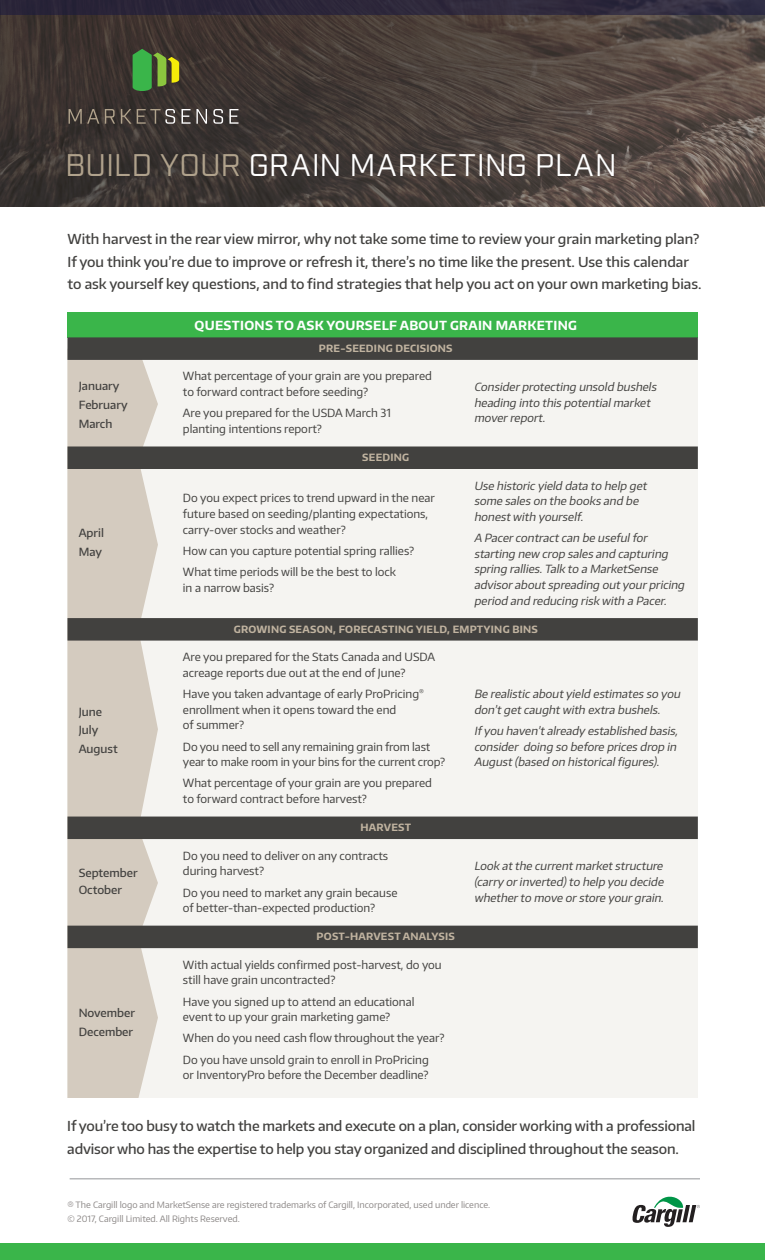
<style>
.page{position:relative;width:765px;height:1260px;background:#fff}
.page>*{position:absolute;margin:0;border:0;box-sizing:border-box;transform-origin:0 0}
.t1{font:31.25px "Industry";letter-spacing:.01em;color:#fff}
.t2{font:500 13.75px/22.5px "Encode Sans";letter-spacing:-.01em;color:#42413f}
.t3{font:700 12.5px "Encode Sans";letter-spacing:.025em;color:#fff}
.copy{font:11.25px/15.6px "Encode Sans";color:#42413f}
.copy-2{font:italic 11.25px/15.6px "Encode Sans";color:#42413f}
.months{font:500 11.25px "Encode Sans";color:#42413f}
.t4{font:700 10px "Encode Sans";letter-spacing:.025em;color:#c0b3a0}
.t5{font:8.75px/13.8px "Encode Sans";color:#8e8a89}
.s1{color:#b0a28c}
</style>
<div class="page">
<img style="left:0;top:15px;width:765px;height:192px">
<svg style="left:69px;top:109px;width:30px;height:15px"></svg>
<svg style="left:105px;top:109px;width:10px;height:15px"></svg>
<svg style="left:121px;top:109px;width:10px;height:15px"></svg>
<svg style="left:137px;top:109px;width:38px;height:15px"></svg>
<svg style="left:182px;top:109px;width:25px;height:15px"></svg>
<svg style="left:213px;top:109px;width:10px;height:15px"></svg>
<svg style="left:229px;top:109px;width:9px;height:15px"></svg>
<svg style="left:133px;top:49px;width:46px;height:42px;background:#578937"></svg>
<div style="left:0;top:0;width:765px;height:15px;background:#2d273a"></div>
<div style="left:0;top:1244px;width:765px;height:16px;background:#3ab54a"></div>
<svg style="left:632px;top:1197px;width:68px;height:30px"></svg>
<div style="left:67px;top:312px;width:631px;height:786px;background:#f5f4f1"></div>
<svg style="left:68px;top:948px;width:90px;height:150px;background:#d6cec3"></svg>
<div style="left:68px;top:312px;width:630px;height:25px;background:#3ab54a"></div>
<svg style="left:68px;top:337px;width:630px;height:611px"></svg>
<hr style="left:70px;top:1179px;width:630px;height:1px;background:#939598">
<p class="t1" style="left:65px;top:147px;width:553px"><span class="s1">BUILD YOUR</span> GRAIN MARKETING PLAN</p>
<p class="t2" style="left:68px;top:227px;width:636px">With harvest in the rear view mirror, why not take some time to review your grain marketing plan?<br>If you think you’re due to improve or refresh it, there’s no time like the present. Use this calendar to ask yourself key questions, and to find strategies that help you act on your own marketing bias.</p>
<p class="t3" style="left:195px;top:317px;width:384px">QUESTIONS TO ASK YOURSELF ABOUT GRAIN MARKETING</p>
<p class="t4" style="left:319px;top:342px;width:135px">PRE-SEEDING DECISIONS</p>
<p class="months" style="left:79px;top:379px;width:42px">January</p>
<p class="months" style="left:79px;top:397px;width:50px">February</p>
<p class="months" style="left:79px;top:416px;width:35px">March</p>
<p class="copy" style="left:183px;top:368px;width:251px">What percentage of your grain are you prepared to forward contract before seeding?</p>
<p class="copy" style="left:183px;top:405px;width:210px">Are you prepared for the USDA March 31 planting intentions report?</p>
<p class="copy-2" style="left:474px;top:379px;width:186px">Considerprotecting unsold bushels heading into this potentialmarket moverreport.</p>
<p class="months" style="left:79px;top:526px;width:27px">April</p>
<p class="months" style="left:79px;top:544px;width:25px">May</p>
<p class="months" style="left:79px;top:704px;width:25px">June</p>
<p class="months" style="left:79px;top:723px;width:21px">July</p>
<p class="months" style="left:79px;top:742px;width:40px">August</p>
<p class="months" style="left:79px;top:865px;width:61px">September</p>
<p class="months" style="left:79px;top:882px;width:45px">October</p>
<p class="t4" style="left:362px;top:451px;width:48px">SEEDING</p>
<p class="copy-2" style="left:474px;top:477px;width:177px">Use historic yield data to help get some sales on the books and be honestwith yourself.</p>
<p class="copy-2" style="left:474px;top:530px;width:214px">A Pacercontractcan be usefulfor starting new crop sales and capturing spring rallies.Talk to a MarketSense advisoraboutspreading outyourpricing period and reducing risk with a Pacer.</p>
<p class="t4" style="left:234px;top:623px;width:306px">GROWING SEASON, FORECASTING YIELD, EMPTYING BINS</p>
<p class="copy" style="left:183px;top:490px;width:254px">Do you expect prices to trend upward in the near future based on seeding/planting expectations, carry-over stocks and weather?</p>
<p class="copy" style="left:183px;top:543px;width:233px">How can you capture potential spring rallies?</p>
<p class="copy" style="left:183px;top:564px;width:215px">What time periods will be the best to lock in a narrow basis?</p>
<p class="copy" style="left:183px;top:649px;width:254px">Are you prepared for the Stats Canada and USDA acreage reports due out at the end of June?</p>
<p class="copy" style="left:183px;top:686px;width:243px">Have you taken advantage of early ProPricing<sup>® </sup>enrollment when it opens toward the end<br>of summer?</p>
<p class="copy" style="left:183px;top:738px;width:264px">Do you need to sell any remaining grain from last year to make room in your bins for the current crop?</p>
<p class="copy" style="left:183px;top:775px;width:251px">What percentage of your grain are you prepared to forward contract before harvest?</p>
<p class="t4" style="left:361px;top:821px;width:52px">HARVEST</p>
<p class="copy" style="left:183px;top:847px;width:207px">Do you need to deliver on any contracts during harvest?</p>
<p class="copy" style="left:183px;top:884px;width:216px">Do you need to market any grain because of better-than-expected production?</p>
<p class="t4" style="left:317px;top:930px;width:140px">POST-HARVEST ANALYSIS</p>
<p class="copy-2" style="left:474px;top:686px;width:210px">Be realistic aboutyield estimates so you don’tgetcaughtwith extra bushels.</p>
<p class="copy-2" style="left:474px;top:723px;width:208px">Ifyou haven’talready established basis, consider doing so before prices drop in<br>August(based on historicalfigures).</p>
<p class="copy-2" style="left:474px;top:858px;width:194px;text-align:justify">Look atthe currentmarketstructure (carry orinverted)to help you decide whetherto move orstore yourgrain.</p>
<p class="copy" style="left:183px;top:956px;width:260px">With actual yields confirmed post-harvest, do you still have grain uncontracted?</p>
<p class="copy" style="left:183px;top:993px;width:233px">Have you signed up to attend an educational event to up your grain marketing game?</p>
<p class="copy" style="left:183px;top:1030px;width:263px">When do you need cash flow throughout the year?</p>
<p class="copy" style="left:183px;top:1051px;width:247px">Do you have unsold grain to enroll in ProPricing or InventoryPro before the December deadline?</p>
<p class="t2" style="left:67px;top:1114px;width:630px">If you’re too busy to watch the markets and execute on a plan, consider working with a professional advisor who has the expertise to help you stay organized and disciplined throughout the season.</p>
<p class="months" style="left:79px;top:1005px;width:58px">November</p>
<p class="months" style="left:79px;top:1024px;width:56px">December</p>
<p class="t5" style="left:68px;top:1198px;width:424px">® The Cargill logo and MarketSense are registered trademarks of Cargill, Incorporated, used under licence. © 2017, Cargill Limited. All Rights Reserved.</p>
</div>
